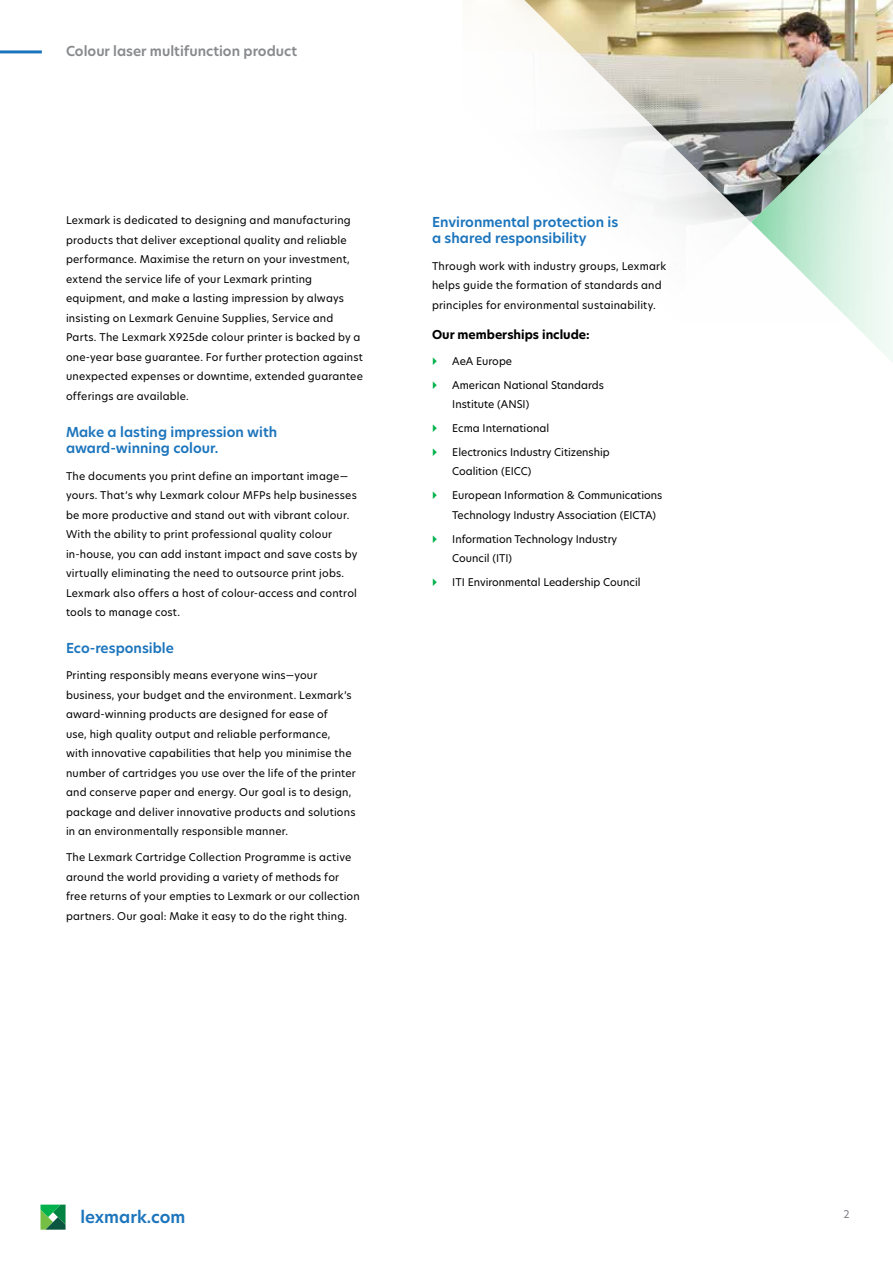
<style>
.page{position:relative;width:893px;height:1263px;background:#fff}
.page>*{position:absolute;margin:0;border:0;box-sizing:border-box;transform-origin:0 0}
.t1{font:600 16.5px "TP Hero";color:#1c75bc}
.t2{font:600 13.5px/16.5px "TP Hero";color:#1c75bc}
.t3{font:600 13.5px "TP Hero";color:#888a8d}
.t4{font:700 12px "TP Hero";color:#000}
.t5{font:10.5px/19.5px "TP Hero";letter-spacing:.02em;color:#000}
.t6{font:10.5px/19.5px "TP Hero";color:#000}
.t7{font:10.5px "TP Hero";color:#7e7e85}
</style>
<div class="page">
<svg style="left:508px;top:0;width:385px;height:223px"></svg>
<img style="left:751px;top:43px;width:142px;height:320px">
<svg style="left:40px;top:1204px;width:26px;height:26px"></svg>
<hr style="left:0;top:50px;width:42px;height:3px;background:#1c75bc">
<p class="t3" style="left:66px;top:42px;width:233px">Colour laser multifunction product</p>
<p class="t5" style="left:66px;top:211px;width:299px">Lexmark is dedicated to designing and manufacturing products that deliver exceptional quality and reliable performance. Maximise the return on your investment, extend the service life of your Lexmark printing equipment, and make a lasting impression by always insisting on Lexmark Genuine Supplies, Service and Parts. The Lexmark X925de colour printer is backed by a one-year base guarantee. For further protection against unexpected expenses or downtime, extended guarantee offerings are available.</p>
<p class="t2" style="left:66px;top:423px;width:213px">Make a lasting impression with award-winning colour.</p>
<p class="t5" style="left:66px;top:466px;width:293px">The documents you print define an important image— yours. That’s why Lexmark colour MFPs help businesses be more productive and stand out with vibrant colour.<br>With the ability to print professional quality colour in-house, you can add instant impact and save costs by virtually eliminating the need to outsource print jobs.<br>Lexmark also offers a host of colour-access and control tools to manage cost.</p>
<p class="t2" style="left:66px;top:639px;width:109px">Eco-responsible</p>
<p class="t5" style="left:66px;top:665px;width:291px">Printing responsibly means everyone wins—your business, your budget and the environment. Lexmark’s award-winning products are designed for ease of<br>use, high quality output and reliable performance,<br>with innovative capabilities that help you minimise the number of cartridges you use over the life of the printer and conserve paper and energy. Our goal is to design, package and deliver innovative products and solutions in an environmentally responsible manner.</p>
<p class="t5" style="left:66px;top:847px;width:295px">The Lexmark Cartridge Collection Programme is active around the world providing a variety of methods for free returns of your empties to Lexmark or our collection partners. Our goal: Make it easy to do the right thing.</p>
<p class="t2" style="left:432px;top:214px;width:188px">Environmental protection is a shared responsibility</p>
<p class="t5" style="left:432px;top:256px;width:236px">Through work with industry groups, Lexmark helps guide the formation of standards and principles for environmental sustainability.</p>
<p class="t4" style="left:432px;top:326px;width:159px">Our memberships include:</p>
<p class="t6" style="left:452px;top:351px;width:61px">AeA Europe</p>
<p class="t6" style="left:452px;top:375px;width:153px">American National Standards<br>Institute (ANSI)</p>
<p class="t6" style="left:452px;top:418px;width:98px">Ecma International</p>
<p class="t6" style="left:452px;top:442px;width:159px">Electronics Industry Citizenship<br>Coalition (EICC)</p>
<p class="t6" style="left:452px;top:485px;width:212px">European Information &amp; Communications<br>Technology Industry Association (EICTA)</p>
<p class="t6" style="left:452px;top:529px;width:167px">Information Technology Industry<br>Council (ITI)</p>
<p class="t6" style="left:452px;top:572px;width:190px">ITI Environmental Leadership Council</p>
<h1 class="t1" style="left:80px;top:1206px;width:106px">lexmark.com</h1>
<p class="t7" style="left:843px;top:1207px;width:8px">2</p>
</div>
